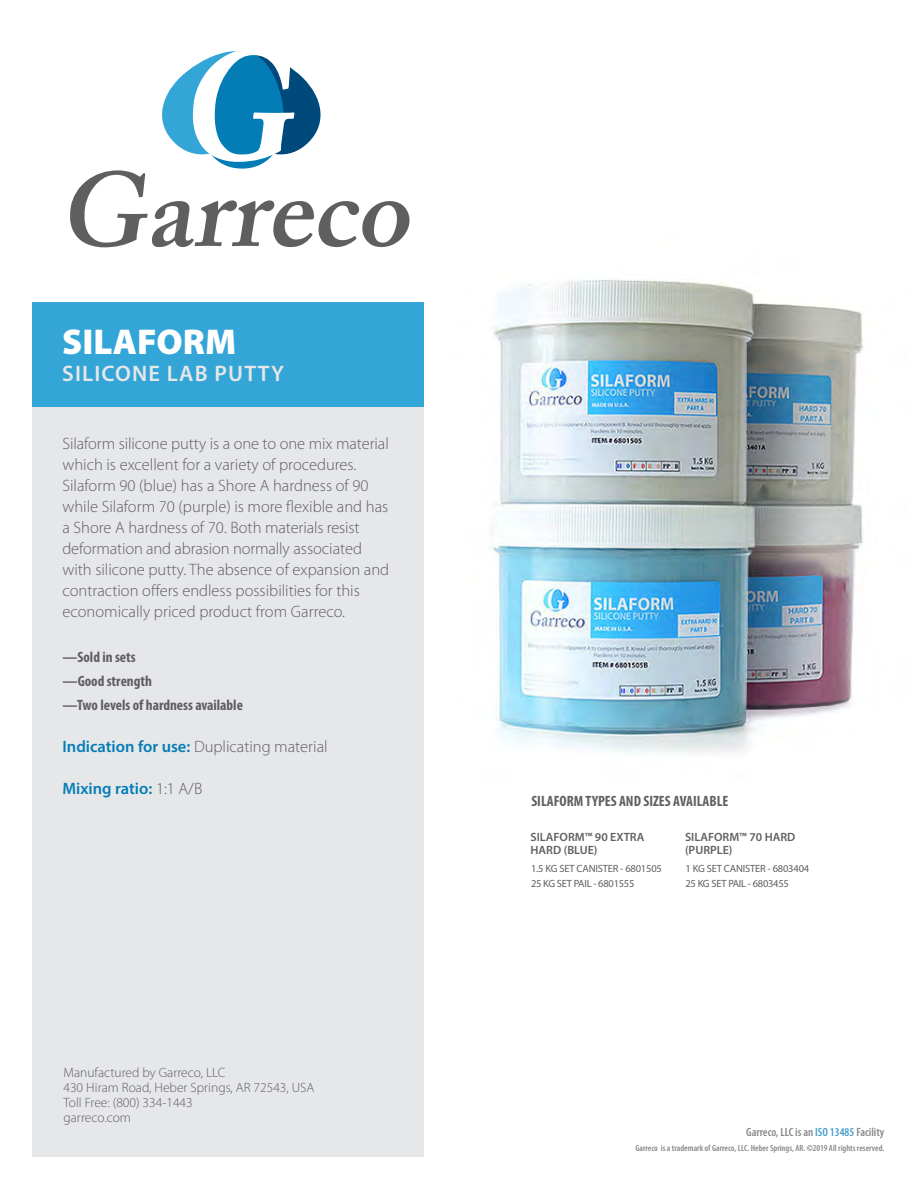
<style>
.page{position:relative;width:918px;height:1188px;background:#fff}
.page>*{position:absolute;margin:0;border:0;box-sizing:border-box;transform-origin:0 0}
.t1{font:900 36px "Myriad Pro";color:#fff}
.t2{font:600 22.5px "Myriad Pro";letter-spacing:.05em;color:#e6e7e9}
.t3{font:300 16.5px/21px "Myriad Pro";color:#5f5f62}
.t4{font:600 16.5px "Myriad Pro";color:#047db6}
.t5{font:700 condensed 15px/24px "Myriad Pro";color:#5f5f62}
.t6{font:700 condensed 15px "Myriad Pro";color:#5f6062}
.t7{font:300 13.5px/14.7px "Myriad Pro";color:#5f5f62}
.t8{font:600 12px/13.5px "Myriad Pro";color:#5f6062}
.t9{font:600 condensed 12px "Myriad Pro";color:#5f5f62}
.t10{font:10.5px/15px "Myriad Pro";letter-spacing:-.02em;color:#5f6062}
.t11{font:600 condensed 9px "Myriad Pro";color:#5f5f62}
.s1{font-weight:600;color:#047db6}
.s2{font-weight:300;color:#5f5f62}
.s3{color:#047db6}
.s4{font-weight:900}
</style>
<div class="page">
<div style="left:32px;top:309px;width:391px;height:848px;background:#e6e7e9"></div>
<svg style="left:70px;top:51px;width:340px;height:196px"></svg>
<div style="left:32px;top:303px;width:391px;height:104px;background:#33a5d6"></div>
<img style="left:492px;top:279px;width:372px;height:474px">
<h1 class="t1" style="left:62px;top:322px;width:175px">SILAFORM</h1>
<h2 class="t2" style="left:62px;top:360px;width:223px">SILICONE LAB PUTTY</h2>
<p class="t3" style="left:62px;top:434px;width:328px">Silaform silicone putty is a one to one mix material which is excellent for a variety of procedures.<br>Silaform 90 (blue) has a Shore A hardness of 90 while Silaform 70 (purple) is more flexible and has a Shore A hardness of 70. Both materials resist deformation and abrasion normally associated with silicone putty. The absence of expansion and contraction offers endless possibilities for this economically priced product from Garreco.</p>
<p class="t5" style="left:62px;top:645px;width:182px">—Sold in sets<br>—Good strength<br>—Two levels of hardness available</p>
<p class="t3" style="left:62px;top:737px;width:267px"><span class="s1">Indication for use:</span> Duplicating material</p>
<p class="t4" style="left:62px;top:778px;width:141px">Mixing ratio: <span class="s2">1:1 A/B</span></p>
<p class="t7" style="left:63px;top:1066px;width:252px">Manufactured by Garreco, LLC<br>430 Hiram Road, Heber Springs, AR 72543, USA<br>Toll Free: (800) 334-1443<br>garreco.com</p>
<p class="t6" style="left:531px;top:792px;width:198px">SILAFORM TYPES AND SIZES AVAILABLE</p>
<p class="t8" style="left:531px;top:830px;width:115px">SILAFORM™ 90 EXTRA<br>HARD (BLUE)</p>
<p class="t10" style="left:531px;top:861px;width:132px">1.5 KG SET CANISTER - 6801505<br>25 KG SET PAIL - 6801555</p>
<p class="t8" style="left:685px;top:830px;width:112px">SILAFORM™ 70 HARD (PURPLE)</p>
<p class="t10" style="left:686px;top:861px;width:125px">1 KG SET CANISTER - 6803404<br>25 KG SET PAIL - 6803455</p>
<p class="t9" style="left:746px;top:1125px;width:140px">Garreco, LLC is an <span class="s3">ISO 13485</span> Facility</p>
<p class="t11" style="left:635px;top:1143px;width:250px">Garreco is a trademark of Garreco, LLC. Heber Springs, AR. <span class="s4">©</span>2019 All rights reserved.</p>
</div>
